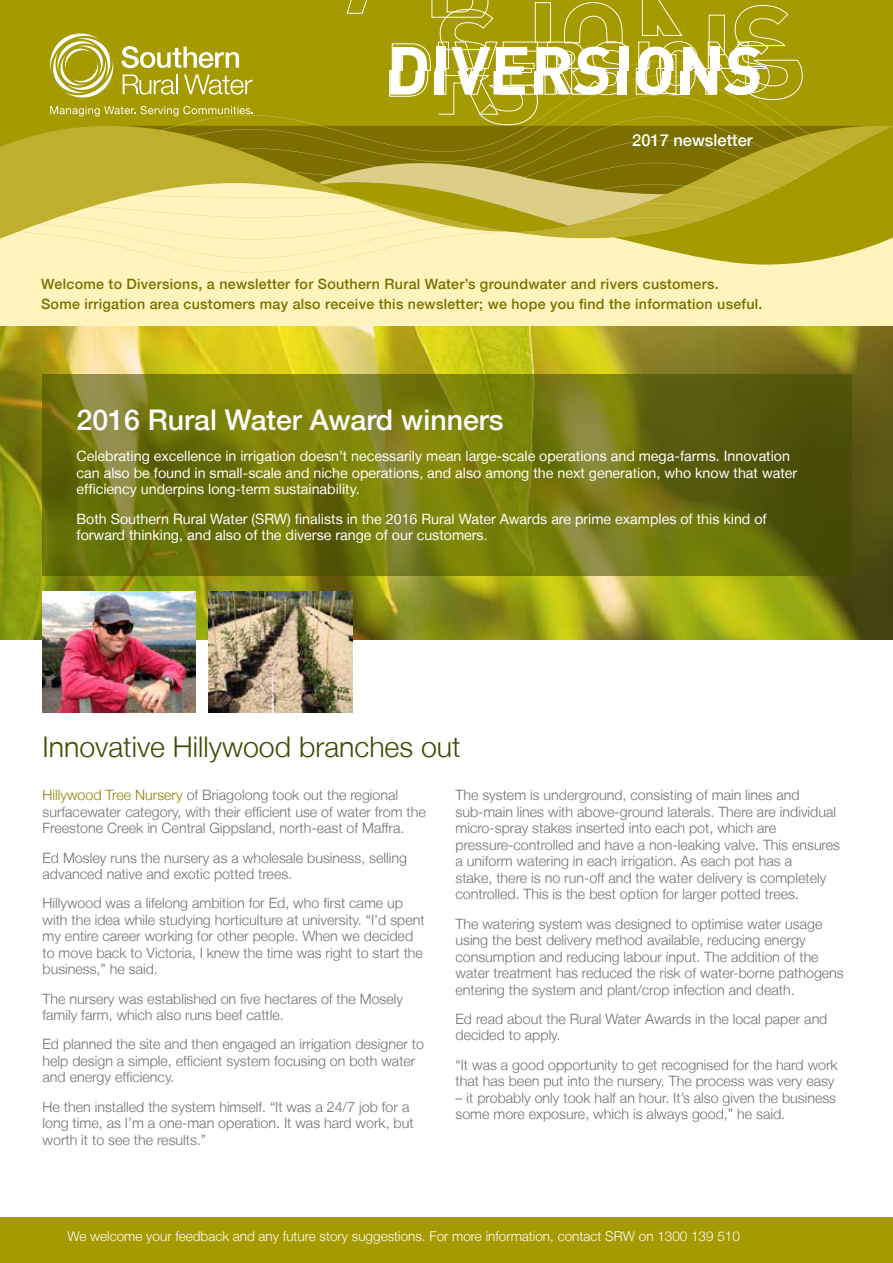
<style>
.page{position:relative;width:893px;height:1263px;background:#fff}
.page>*{position:absolute;margin:0;border:0;box-sizing:border-box;transform-origin:0 0}
.t1{font:300 28.5px "Helvetica Neue LT";color:#3f4b00}
.t2{font:500 28.5px "Helvetica Neue LT";color:#fff}
.t3{font:500 16.5px "Helvetica Neue LT";color:#fff}
.t4{font:300 14.25px/16.5px "Helvetica Neue LT";color:#717073}
.t5{font:14.25px/16.5px "Helvetica Neue LT";color:#fff}
.t6{font:500 14.25px/19.5px "Helvetica Neue LT";letter-spacing:.02em;color:#7a6f00}
.t7{font:300 13.5px "Helvetica Neue LT";color:#fff}
.s1{font-weight:300}
.s2{color:#908100}
</style>
<div class="page">
<div style="left:0;top:1217px;width:893px;height:46px;background:#a59a00"></div>
<div style="left:0;top:0;width:318px;height:61px;background:#a59a00"></div>
<div style="left:0;top:265px;width:893px;height:61px;background:#fff4bb"></div>
<div style="left:0;top:258px;width:891px;height:15px;background:#fff4bb"></div>
<div style="left:0;top:244px;width:318px;height:14px;background:#fff4bb"></div>
<div style="left:0;top:61px;width:318px;height:45px;background:#a59a00"></div>
<svg style="left:121px;top:46px;width:118px;height:22px"></svg>
<svg style="left:123px;top:74px;width:54px;height:21px"></svg>
<svg style="left:184px;top:74px;width:69px;height:21px"></svg>
<svg style="left:48px;top:31px;width:67px;height:69px"></svg>
<svg style="left:0;top:106px;width:318px;height:138px;background:#cabd52"></svg>
<svg style="left:318px;top:0;width:575px;height:265px;background:#b4a932"></svg>
<img style="left:0;top:326px;width:893px;height:313px">
<svg style="left:43px;top:374px;width:809px;height:201px;background:#6f730f"></svg>
<img style="left:43px;top:591px;width:153px;height:121px">
<img style="left:208px;top:591px;width:145px;height:121px">
<p class="t3" style="left:632px;top:131px;width:122px">2017 newsletter</p>
<p class="t6" style="left:41px;top:274px;width:723px">Welcome to Diversions, a newsletter for Southern Rural Water’s groundwater and rivers customers.<br>Some irrigation area customers may also receive this newsletter; we hope you find the information useful.</p>
<h1 class="t2" style="left:76px;top:403px;width:429px">2016 Rural Water Award winners</h1>
<p class="t5" style="left:76px;top:448px;width:722px">Celebrating excellence in irrigation doesn’t necessarily mean large-scale operations and mega-farms. Innovation can also be found in small-scale and niche operations, and also among the next generation, who know that water efficiency underpins long-term sustainability.</p>
<p class="t5" style="left:76px;top:510px;width:692px">Both Southern Rural Water (SRW) finalists in the 2016 Rural Water Awards are prime examples of this kind of forward thinking, and also of the diverse range of our customers<span class="s1">.</span></p>
<h1 class="t1" style="left:43px;top:730px;width:420px">Innovative Hillywood branches out</h1>
<p class="t4" style="left:43px;top:787px;width:385px"><span class="s2">Hillywood Tree Nursery</span> of Briagolong took out the regional surfacewater category, with their efficient use of water from the<br>Freestone Creek in Central Gippsland, north-east of Maffra.</p>
<p class="t4" style="left:43px;top:849px;width:366px">Ed Mosley runs the nursery as a wholesale business, selling advanced native and exotic potted trees.</p>
<p class="t4" style="left:43px;top:895px;width:384px">Hillywood was a lifelong ambition for Ed, who first came up with the idea while studying horticulture at university. “I’d spent my entire career working for other people. When we decided to move back to Victoria, I knew the time was right to start the business,” he said.</p>
<p class="t4" style="left:43px;top:990px;width:362px">The nursery was established on five hectares of the Mosely family farm, which also runs beef cattle.</p>
<p class="t4" style="left:43px;top:1036px;width:383px">Ed planned the site and then engaged an irrigation designer to help design a simple, efficient system focusing on both water and energy efficiency.</p>
<p class="t4" style="left:43px;top:1098px;width:373px">He then installed the system himself. “It was a 24/7 job for a long time, as I’m a one-man operation. It was hard work, but worth it to see the results.”</p>
<p class="t4" style="left:455px;top:787px;width:386px">The system is underground, consisting of main lines and sub-main lines with above-ground laterals. There are individual micro-spray stakes inserted into each pot, which are pressure-controlled and have a non-leaking valve. This ensures a uniform watering in each irrigation. As each pot has a<br>stake, there is no run-off and the water delivery is completely controlled. This is the best option for larger potted trees.</p>
<p class="t4" style="left:455px;top:915px;width:390px">The watering system was designed to optimise water usage using the best delivery method available, reducing energy consumption and reducing labour input. The addition of the water treatment has reduced the risk of water-borne pathogens entering the system and plant/crop infection and death.</p>
<p class="t4" style="left:455px;top:1010px;width:373px">Ed read about the Rural Water Awards in the local paper and decided to apply.</p>
<p class="t4" style="left:455px;top:1056px;width:384px">“It was a good opportunity to get recognised for the hard work that has been put into the nursery. The process was very easy</p>
<p class="t4" style="left:455px;top:1089px;width:382px">– it probably only took half an hour. It’s also given the business some more exposure, which is always good,” he said.</p>
<p class="t7" style="left:68px;top:1228px;width:674px">We welcome your feedback and any future story suggestions. For more information, contact SRW on 1300 139 510</p>
</div>
